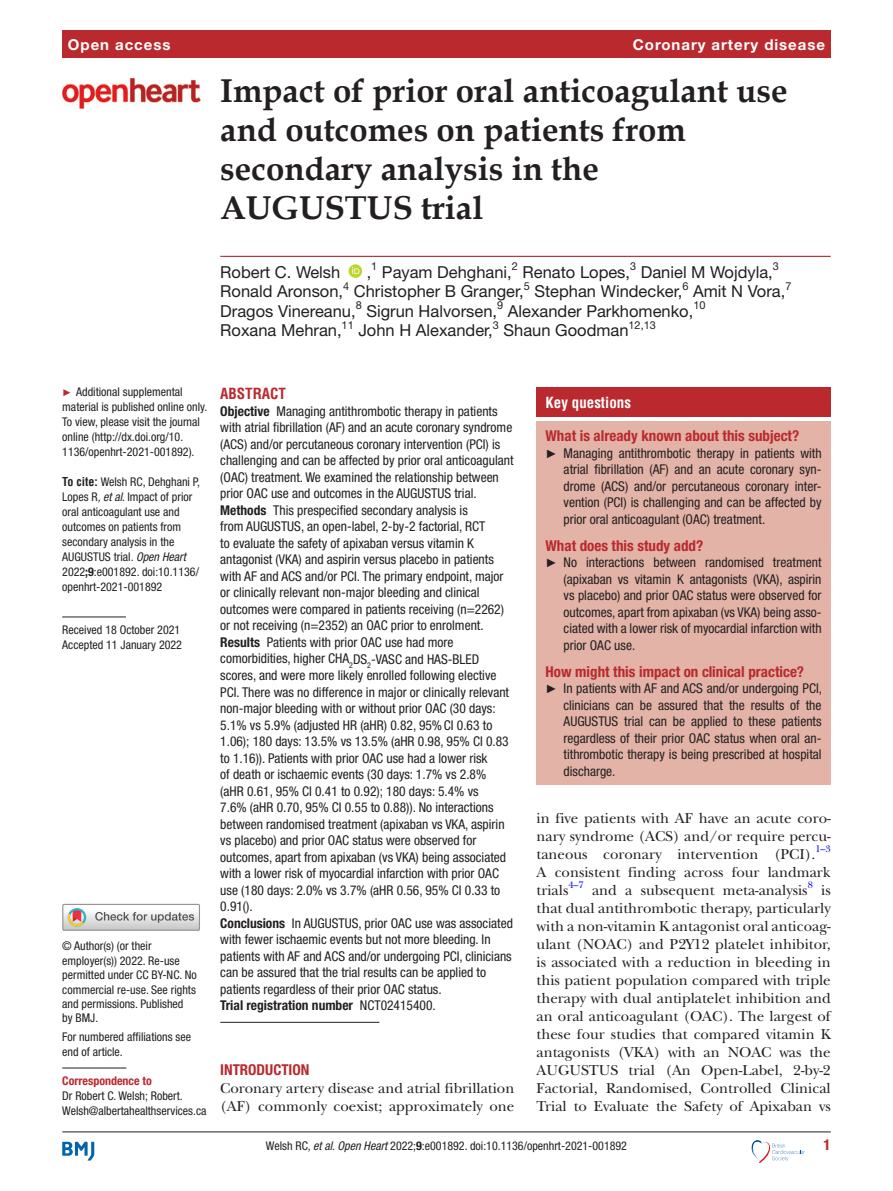
<style>
.page{position:relative;width:893px;height:1191px;background:#fff}
.page>*{position:absolute;margin:0;border:0;box-sizing:border-box;transform-origin:0 0}
.t1{font:700 33px/39px "Book Antiqua";color:#231f20}
.t2{font:16.5px/19.5px "Helvetica Neue LT Std";color:#231f20}
.t3{font:15px/18px "New Baskerville";color:#231f20}
.t4{font:700 condensed 15px "Helvetica Neue LT Std";color:#b9292e}
.t5{font:700 15px "Helvetica Neue LT Std";letter-spacing:.065em;color:#fff}
.t6{font:700 condensed 15px "Helvetica";color:#fff}
.t7{font:700 condensed 15px "Helvetica";color:#b9292e}
.t8{font:condensed 13.5px/16.5px "Helvetica Neue LT Std";color:#231f20;text-align:justify}
.t9{font:condensed 12px/15px "Helvetica Neue LT Std";color:#231f20}
.t10{font:700 condensed 12px "Helvetica Neue LT Std";color:#b9292e}
.t11{font:9.9px "New Baskerville";color:#00f}
.s1{font-family:"Arial";font-stretch:normal;font-size:9.75px;color:#b9292e}
.s2{font-family:"Helvetica LT Std";font-weight:700}
.s3{font-style:italic}
.s4{font-weight:700}
.s5{font-family:"Arial";font-stretch:normal;font-size:12px}
</style>
<div class="page">
<div style="left:62px;top:31px;width:769px;height:27px;background:#b9292e"></div>
<hr style="left:62px;top:1131px;width:769px;height:1px;background:#231f20">
<svg style="left:752px;top:1140px;width:53px;height:23px"></svg>
<svg style="left:62px;top:1141px;width:32px;height:19px"></svg>
<hr style="left:62px;top:616px;width:64px;height:1px;background:#231f20">
<hr style="left:62px;top:1067px;width:64px;height:1px;background:#231f20">
<hr style="left:220px;top:256px;width:611px;height:1px;background:#b9292e">
<svg style="left:349px;top:264px;width:13px;height:14px"></svg>
<div style="left:62px;top:903px;width:138px;height:27px;border:1px solid #969090"></div>
<svg style="left:63px;top:904px;width:136px;height:26px"></svg>
<img style="left:62px;top:78px;width:138px;height:30px">
<hr style="left:220px;top:1022px;width:159px;height:1px;background:#231f20">
<div style="left:537px;top:387px;width:294px;height:30px;background:#b9292e"></div>
<div style="left:537px;top:421px;width:294px;height:364px;background:#e2b3a6"></div>
<p class="t5" style="left:68px;top:35px;width:104px">Open access</p>
<p class="t5" style="left:633px;top:35px;width:194px">Coronary artery disease</p>
<h1 class="t1" style="left:220px;top:71px;width:569px">Impact of prior oral anticoagulant use and outcomes on patients from secondary analysis in the<br>AUGUSTUS trial</h1>
<p class="t2" style="left:220px;top:262px;width:573px;text-indent:146px">,<sup>1</sup> Payam Dehghani,<sup>2</sup> Renato Lopes,<sup>3</sup> Daniel M Wojdyla,<sup>3<br></sup>Ronald Aronson,<sup>4</sup> Christopher B Granger,<sup>5</sup> Stephan Windecker,<sup>6</sup> Amit N Vora,<sup>7<br></sup>Dragos Vinereanu,<sup>8</sup> Sigrun Halvorsen,<sup>9</sup> Alexander Parkhomenko,<sup>10<br></sup>Roxana Mehran,<sup>11</sup> John H Alexander,<sup>3</sup> Shaun Goodman<sup>12,13</sup></p>
<p class="t2" style="left:220px;top:262px;width:122px">Robert C. Welsh</p>
<p class="t9" style="left:62px;top:384px;width:147px"><span class="s1">►</span> Additional supplemental material is published online only.<br>To view, please visit the journal online (http://dx.doi.org/10.<br>1136/openhrt-2021-001892).</p>
<p class="t9" style="left:62px;top:474px;width:139px"><span class="s2">To cite:</span> Welsh RC, Dehghani P,<br>Lopes R<span class="s3">, et al</span>. Impact of prior oral anticoagulant use and outcomes on patients from secondary analysis in the<br>AUGUSTUS trial<span class="s3">. Open Heart<br></span>2022<span class="s4">;9</span>:e001892. doi:10.1136/ openhrt-2021-001892</p>
<p class="t9" style="left:62px;top:622px;width:121px">Received 18 October 2021<br>Accepted 11 January 2022</p>
<p class="t9" style="left:62px;top:938px;width:136px;line-height:14.4px">© Author(s) (or their employer(s)) 2022. Re-use permitted under CC BY-NC. No commercial re-use. See rights and permissions. Published by BMJ.</p>
<p class="t9" style="left:62px;top:1029px;width:130px">For numbered affiliations see end of article.</p>
<p class="t10" style="left:62px;top:1073px;width:91px">Correspondence to</p>
<p class="t9" style="left:62px;top:1088px;width:146px">Dr Robert C. Welsh; Robert.<br>Welsh@albertahealthservices.ca</p>
<p class="t7" style="left:220px;top:384px;width:67px">ABSTRACT</p>
<p class="t8" style="left:220px;top:403px;width:295px;text-align:left"><span class="s4">Objective</span> Managing antithrombotic therapy in patients with atrial fibrillation (AF) and an acute coronary syndrome (ACS) and/or percutaneous coronary intervention (PCI) is challenging and can be affected by prior oral anticoagulant (OAC) treatment. We examined the relationship between prior OAC use and outcomes in the AUGUSTUS trial.<br><span class="s4">Methods</span> This prespecified secondary analysis is<br>from AUGUSTUS, an open-label, 2-by-2 factorial, RCT<br>to evaluate the safety of apixaban versus vitamin K antagonist (VKA) and aspirin versus placebo in patients with AF and ACS and/or PCI. The primary endpoint, major or clinically relevant non-major bleeding and clinical outcomes were compared in patients receiving (n=2262) or not receiving (n=2352) an OAC prior to enrolment.<br><span class="s4">Results</span> Patients with prior OAC use had more comorbidities, higher CHA<sub>2</sub>DS<sub>2</sub>-VASC and HAS-BLED scores, and were more likely enrolled following elective PCI. There was no difference in major or clinically relevant non-major bleeding with or without prior OAC (30 days:<br>5.1% vs 5.9% (adjusted HR (aHR) 0.82, 95%CI 0.63 to 1.06); 180 days: 13.5% vs 13.5% (aHR 0.98, 95% CI 0.83 to 1.16)). Patients with prior OAC use had a lower risk<br>of death or ischaemic events (30 days: 1.7% vs 2.8%<br>(aHR 0.61, 95% CI 0.41 to 0.92); 180 days: 5.4% vs<br>7.6% (aHR 0.70, 95% CI 0.55 to 0.88)). No interactions between randomised treatment (apixaban vs VKA, aspirin vs placebo) and prior OAC status were observed for outcomes, apart from apixaban (vs VKA) being associated with a lower risk of myocardial infarction with prior OAC use (180 days: 2.0% vs 3.7% (aHR 0.56, 95% CI 0.33 to 0.91().<br><span class="s4">Conclusions</span> In AUGUSTUS, prior OAC use was associated with fewer ischaemic events but not more bleeding. In patients with AF and ACS and/or undergoing PCI, clinicians can be assured that the trial results can be applied to patients regardless of their prior OAC status.<br><span class="s4">Trial registration number</span> NCT02415400.</p>
<p class="t4" style="left:220px;top:1060px;width:91px">INTRODUCTION</p>
<p class="t3" style="left:220px;top:1079px;width:296px">Coronary artery disease and atrial fibrillation (AF) commonly coexist; approximately one</p>
<p class="t6" style="left:546px;top:393px;width:87px">Key questions</p>
<p class="t4" style="left:546px;top:427px;width:255px">What is already known about this subject?</p>
<p class="t8" style="left:564px;top:444px;width:260px;text-indent:-18px"><span class="s5">►</span> Managing antithrombotic therapy in patients with atrial fibrillation (AF) and an acute coronary syn&shy;drome (ACS) and/or percutaneous coronary inter&shy;vention (PCI) is challenging and can be affected by prior oral anticoagulant (OAC) treatment.</p>
<p class="t4" style="left:546px;top:536px;width:159px">What does this study add?</p>
<p class="t8" style="left:564px;top:554px;width:260px;text-indent:-18px"><span class="s5">►</span> No interactions between randomised treatment (apixaban vs vitamin K antagonists (VKA), aspirin vs placebo) and prior OAC status were observed for outcomes, apart from apixaban (vs VKA) being asso&shy;ciated with a lower risk of myocardial infarction with prior OAC use.</p>
<p class="t4" style="left:546px;top:662px;width:260px">How might this impact on clinical practice?</p>
<p class="t8" style="left:564px;top:680px;width:260px;text-indent:-18px"><span class="s5">►</span> In patients with AF and ACS and/or undergoing PCI, clinicians can be assured that the results of the AUGUSTUS trial can be applied to these patients regardless of their prior OAC status when oral an&shy;tithrombotic therapy is being prescribed at hospital discharge.</p>
<p class="t3" style="left:537px;top:809px;width:296px;text-align:justify">in five patients with AF have an acute coro&shy;nary syndrome (ACS) and/or require percu&shy;taneous coronary intervention (PCI).</p>
<p class="t11" style="left:815px;top:843px;width:17px">1–3</p>
<p class="t3" style="left:537px;top:863px;width:296px">A consistent finding across four landmark trials</p>
<p class="t11" style="left:568px;top:879px;width:17px">4–7</p>
<p class="t3" style="left:592px;top:881px;width:217px">and a subsequent meta-analysis</p>
<p class="t11" style="left:808px;top:879px;width:7px">8</p>
<p class="t3" style="left:537px;top:881px;width:296px;text-align:justify;text-indent:284px">is that dual antithrombotic therapy, particularly with a non-vitamin K antagonist oral anticoag&shy;ulant (NOAC) and P2Y12 platelet inhibitor, is associated with a reduction in bleeding in this patient population compared with triple therapy with dual antiplatelet inhibition and an oral anticoagulant (OAC). The largest of these four studies that compared vitamin K antagonists (VKA) with an NOAC was the AUGUSTUS trial (An Open-Label, 2-by-2<br>Factorial, Randomised, Controlled Clinical Trial to Evaluate the Safety of Apixaban vs</p>
<p class="t9" style="left:266px;top:1138px;width:363px">Welsh RC<span class="s3">, et al. Open Heart</span> 2022;<span class="s4">9</span>:e001892. doi:10.1136/openhrt-2021-001892</p>
<p class="t4" style="left:824px;top:1135px;width:9px">1</p>
</div>
